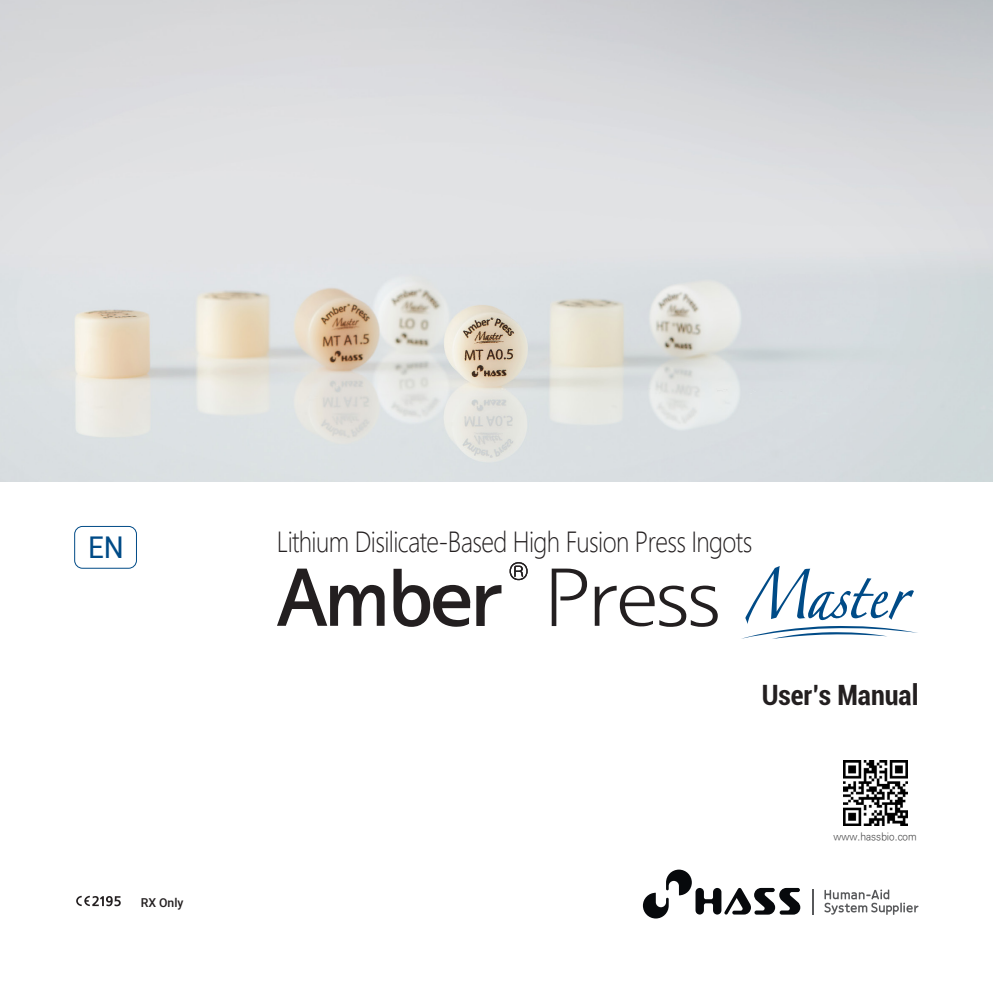
<style>
.page{position:relative;width:993px;height:993px;background:#fff}
.page>*{position:absolute;margin:0;border:0;box-sizing:border-box;transform-origin:0 0}
.t1{font:29.93px "Roboto";color:#004b87;scale:.95 1}
.t2{font:300 29.05px "Segoe UI";letter-spacing:-.025em;color:#231f20;scale:.86 1}
.t3{font:700 condensed 28px "Roboto";color:#231f20}
.t4{font:500 12.25px "Roboto";color:#231f20}
.t5{font:300 10.5px "Ko Pub Dotum";color:#3e3e3f;scale:.95 1}
</style>
<div class="page">
<div style="left:74px;top:526px;width:63px;height:42px;border:1px solid #004b87;border-radius:8px"></div>
<img style="left:843px;top:760px;width:64px;height:64px">
<svg style="left:551px;top:568px;width:36px;height:57px"></svg>
<svg style="left:594px;top:585px;width:123px;height:41px"></svg>
<svg style="left:509px;top:562px;width:18px;height:18px"></svg>
<svg style="left:277px;top:568px;width:107px;height:57px"></svg>
<svg style="left:393px;top:568px;width:77px;height:58px"></svg>
<svg style="left:476px;top:585px;width:25px;height:40px"></svg>
<svg style="left:741px;top:566px;width:177px;height:73px"></svg>
<img style="left:0;top:0;width:992px;height:481px">
<svg style="left:812px;top:889px;width:1px;height:25px"></svg>
<svg style="left:642px;top:869px;width:158px;height:49px"></svg>
<svg style="left:824px;top:889px;width:94px;height:25px"></svg>
<svg style="left:76px;top:895px;width:45px;height:10px"></svg>
<p class="t1" style="left:88px;top:526px;width:39px">EN</p>
<p class="t4" style="left:141px;top:893px;width:44px">RX Only</p>
<p class="t2" style="left:277px;top:518px;width:554px">Lithium Disilicate-Based High Fusion Press Ingots</p>
<p class="t3" style="left:761px;top:675px;width:158px">User’s Manual</p>
<p class="t5" style="left:833px;top:830px;width:89px">www.hassbio.com</p>
</div>
